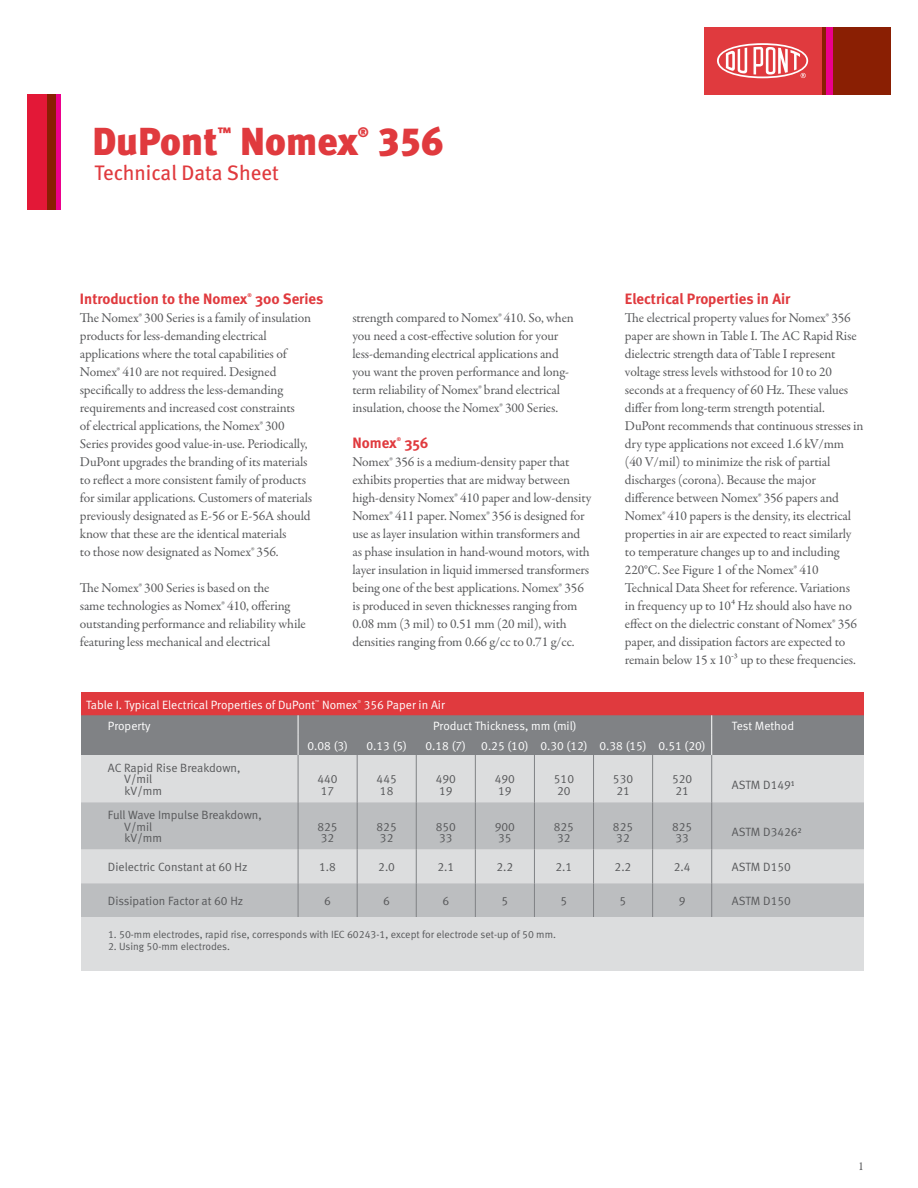
<style>
.page{position:relative;width:918px;height:1188px;background:#fff}
.page>*{position:absolute;margin:0;border:0;box-sizing:border-box;transform-origin:0 0}
.t1{font:39px "Meta Black LF";color:#e03a3e}
.t2{font:21px "Meta Book LF";color:#e03a3e}
.t3{font:700 15px "Meta";color:#e03a3e}
.t4{font:13.65px "Meta Black LF";color:#e03a3e}
.t5{font:13.5px/18px "Garamond Premr Pro";letter-spacing:-.01em;color:#58595b}
.t6{font:12px/11.4px "Meta Normal LF";color:#58595b}
.t7{font:12px "Meta Normal LF";color:#fff}
.t8{font:12px "Garamond Premr Pro";color:#58595b}
.t9{font:10.5px "Meta Normal LF";color:#58595b}
.t10{font:700 5.25px "Meta";color:#e03a3e}
.t11{font:4.2px "Meta Normal LF";color:#fff}
</style>
<div class="page">
<div style="left:81px;top:692px;width:783px;height:23px;background:#e03a3e"></div>
<div style="left:81px;top:755px;width:783px;height:216px;background:#dcddde"></div>
<svg style="left:81px;top:802px;width:783px;height:115px;background:#c5c7c8"></svg>
<div style="left:81px;top:715px;width:783px;height:40px;background:#808285"></div>
<hr style="left:298px;top:755px;width:1px;height:47px;background:#808285">
<hr style="left:357px;top:755px;width:1px;height:47px;background:#808285">
<hr style="left:416px;top:755px;width:1px;height:47px;background:#808285">
<hr style="left:475px;top:755px;width:1px;height:47px;background:#808285">
<hr style="left:534px;top:755px;width:1px;height:47px;background:#808285">
<hr style="left:593px;top:755px;width:1px;height:47px;background:#808285">
<hr style="left:652px;top:755px;width:1px;height:47px;background:#808285">
<hr style="left:711px;top:755px;width:1px;height:47px;background:#808285">
<hr style="left:298px;top:802px;width:1px;height:48px;background:#808285">
<hr style="left:357px;top:802px;width:1px;height:48px;background:#808285">
<hr style="left:416px;top:802px;width:1px;height:48px;background:#808285">
<hr style="left:475px;top:802px;width:1px;height:48px;background:#808285">
<hr style="left:534px;top:802px;width:1px;height:48px;background:#808285">
<hr style="left:593px;top:802px;width:1px;height:48px;background:#808285">
<hr style="left:652px;top:802px;width:1px;height:48px;background:#808285">
<hr style="left:711px;top:802px;width:1px;height:48px;background:#808285">
<hr style="left:298px;top:850px;width:1px;height:33px;background:#808285">
<hr style="left:357px;top:850px;width:1px;height:33px;background:#808285">
<hr style="left:416px;top:850px;width:1px;height:33px;background:#808285">
<hr style="left:475px;top:850px;width:1px;height:33px;background:#808285">
<hr style="left:534px;top:850px;width:1px;height:33px;background:#808285">
<hr style="left:593px;top:850px;width:1px;height:33px;background:#808285">
<hr style="left:652px;top:850px;width:1px;height:33px;background:#808285">
<hr style="left:711px;top:850px;width:1px;height:33px;background:#808285">
<hr style="left:298px;top:883px;width:1px;height:34px;background:#808285">
<hr style="left:357px;top:883px;width:1px;height:34px;background:#808285">
<hr style="left:416px;top:883px;width:1px;height:34px;background:#808285">
<hr style="left:475px;top:883px;width:1px;height:34px;background:#808285">
<hr style="left:534px;top:883px;width:1px;height:34px;background:#808285">
<hr style="left:593px;top:883px;width:1px;height:34px;background:#808285">
<hr style="left:652px;top:883px;width:1px;height:34px;background:#808285">
<hr style="left:711px;top:883px;width:1px;height:34px;background:#808285">
<div style="left:821px;top:27px;width:70px;height:67px;background:#8a1f03"></div>
<div style="left:704px;top:27px;width:117px;height:67px;background:#e03a3e"></div>
<svg style="left:717px;top:43px;width:91px;height:35px"></svg>
<div style="left:827px;top:27px;width:6px;height:67px;background:#ec008c"></div>
<div style="left:56px;top:95px;width:5px;height:115px;background:#ec008c"></div>
<div style="left:46px;top:95px;width:10px;height:115px;background:#8a1f03"></div>
<div style="left:27px;top:95px;width:19px;height:115px;background:#e31837"></div>
<h1 class="t1" style="left:92px;top:118px;width:127px">DuPont</h1>
<p class="t4" style="left:218px;top:124px;width:15px">™</p>
<h1 class="t1" style="left:240px;top:118px;width:119px">Nomex</h1>
<p class="t4" style="left:358px;top:124px;width:12px">®</p>
<h1 class="t1" style="left:378px;top:118px;width:67px">356</h1>
<h2 class="t2" style="left:95px;top:161px;width:186px">Technical Data Sheet</h2>
<p class="t3" style="left:80px;top:290px;width:169px">Introduction to the Nomex</p>
<p class="t10" style="left:247px;top:293px;width:6px">®</p>
<p class="t3" style="left:255px;top:290px;width:70px">300 Series</p>
<p class="t5" style="left:80px;top:309px;width:234px">The Nomex® 300 Series is a family of insulation products for less-demanding electrical applications where the total capabilities of Nomex® 410 are not required. Designed specifically to address the less-demanding requirements and increased cost constraints<br>of electrical applications, the Nomex® 300<br>Series provides good value-in-use. Periodically, DuPont upgrades the branding of its materials to reflect a more consistent family of products for similar applications. Customers of materials previously designated as E-56 or E-56A should know that these are the identical materials<br>to those now designated as Nomex® 356.</p>
<p class="t5" style="left:80px;top:579px;width:227px">The Nomex® 300 Series is based on the<br>same technologies as Nomex® 410, offering outstanding performance and reliability while featuring less mechanical and electrical</p>
<p class="t5" style="left:352px;top:309px;width:223px">strength compared to Nomex® 410. So, when you need a cost-effective solution for your less-demanding electrical applications and you want the proven performance and long&shy;term reliability of Nomex® brand electrical insulation, choose the Nomex® 300 Series.</p>
<p class="t3" style="left:352px;top:434px;width:46px">Nomex</p>
<p class="t10" style="left:397px;top:437px;width:6px">®</p>
<p class="t3" style="left:404px;top:434px;width:26px">356</p>
<p class="t5" style="left:352px;top:453px;width:240px">Nomex® 356 is a medium-density paper that exhibits properties that are midway between high-density Nomex® 410 paper and low-density Nomex® 411 paper. Nomex® 356 is designed for use as layer insulation within transformers and as phase insulation in hand-wound motors, with layer insulation in liquid immersed transformers being one of the best applications. Nomex® 356 is produced in seven thicknesses ranging from 0.08 mm (3 mil) to 0.51 mm (20 mil), with densities ranging from 0.66 g/cc to 0.71 g/cc.</p>
<p class="t3" style="left:625px;top:290px;width:167px">Electrical Properties in Air</p>
<p class="t5" style="left:625px;top:309px;width:240px">The electrical property values for Nomex® 356 paper are shown in Table I. The AC Rapid Rise dielectric strength data of Table I represent voltage stress levels withstood for 10 to 20 seconds at a frequency of 60 Hz. These values differ from long-term strength potential.<br>DuPont recommends that continuous stresses in dry type applications not exceed 1.6 kV/mm (40 V/mil) to minimize the risk of partial discharges (corona). Because the major difference between Nomex® 356 papers and Nomex® 410 papers is the density, its electrical properties in air are expected to react similarly to temperature changes up to and including 220°C. See Figure 1 of the Nomex® 410<br>Technical Data Sheet for reference. Variations in frequency up to 10⁴ Hz should also have no effect on the dielectric constant of Nomex® 356 paper, and dissipation factors are expected to remain below 15 x 10-³ up to these frequencies.</p>
<p class="t7" style="left:86px;top:697px;width:231px">Table I. Typical Electrical Properties of DuPont</p>
<p class="t11" style="left:315px;top:699px;width:6px">™</p>
<p class="t7" style="left:322px;top:697px;width:37px">Nomex</p>
<p class="t11" style="left:357px;top:699px;width:5px">®</p>
<p class="t7" style="left:364px;top:697px;width:83px">356 Paper in Air</p>
<p class="t7" style="left:108px;top:719px;width:44px">Property</p>
<p class="t7" style="left:433px;top:719px;width:145px">Product Thickness, mm (mil)</p>
<p class="t7" style="left:732px;top:719px;width:64px">Test Method</p>
<p class="t7" style="left:308px;top:738px;width:42px">0.08 (3)</p>
<p class="t7" style="left:366px;top:738px;width:42px">0.13 (5)</p>
<p class="t7" style="left:426px;top:738px;width:42px">0.18 (7)</p>
<p class="t7" style="left:481px;top:738px;width:226px">0.25 (10) 0.30 (12) 0.38 (15) 0.51 (20)</p>
<p class="t6" style="left:124px;top:762px;width:118px;text-indent:-16px">AC Rapid Rise Breakdown,<br>V/mil<br>kV/mm</p>
<p class="t6" style="left:318px;top:773px;width:22px">440<br>17</p>
<p class="t6" style="left:377px;top:773px;width:22px">445<br>18</p>
<p class="t6" style="left:436px;top:773px;width:22px">490<br>19</p>
<p class="t6" style="left:495px;top:773px;width:22px">490<br>19</p>
<p class="t6" style="left:554px;top:773px;width:22px">510<br>20</p>
<p class="t6" style="left:613px;top:773px;width:22px">530<br>21</p>
<p class="t6" style="left:672px;top:773px;width:22px">520<br>21</p>
<p class="t6" style="left:732px;top:779px;width:64px">ASTM D149¹</p>
<p class="t6" style="left:124px;top:809px;width:139px;text-indent:-16px">Full Wave Impulse Breakdown,<br>V/mil<br>kV/mm</p>
<p class="t6" style="left:318px;top:821px;width:22px">825<br>32</p>
<p class="t6" style="left:377px;top:821px;width:22px">825<br>32</p>
<p class="t6" style="left:436px;top:821px;width:22px">850<br>33</p>
<p class="t6" style="left:495px;top:821px;width:22px">900<br>35</p>
<p class="t6" style="left:554px;top:821px;width:22px">825<br>32</p>
<p class="t6" style="left:613px;top:821px;width:22px">825<br>32</p>
<p class="t6" style="left:672px;top:821px;width:22px">825<br>33</p>
<p class="t6" style="left:732px;top:826px;width:71px">ASTM D3426²</p>
<p class="t6" style="left:108px;top:861px;width:141px">Dielectric Constant at 60 Hz</p>
<p class="t6" style="left:319px;top:861px;width:18px">1.8</p>
<p class="t6" style="left:378px;top:861px;width:18px">2.0</p>
<p class="t6" style="left:437px;top:861px;width:18px">2.1</p>
<p class="t6" style="left:496px;top:861px;width:18px">2.2</p>
<p class="t6" style="left:556px;top:861px;width:18px">2.1</p>
<p class="t6" style="left:615px;top:861px;width:18px">2.2</p>
<p class="t6" style="left:674px;top:861px;width:18px">2.4</p>
<p class="t6" style="left:732px;top:861px;width:60px">ASTM D150</p>
<p class="t6" style="left:108px;top:895px;width:137px">Dissipation Factor at 60 Hz</p>
<p class="t6" style="left:324px;top:895px;width:8px">6</p>
<p class="t6" style="left:383px;top:895px;width:8px">6</p>
<p class="t6" style="left:442px;top:895px;width:8px">6</p>
<p class="t6" style="left:501px;top:895px;width:8px">5</p>
<p class="t6" style="left:561px;top:895px;width:8px">5</p>
<p class="t6" style="left:620px;top:895px;width:8px">5</p>
<p class="t6" style="left:679px;top:895px;width:8px">9</p>
<p class="t6" style="left:732px;top:895px;width:60px">ASTM D150</p>
<p class="t9" style="left:108px;top:929px;width:450px">1. 50-mm electrodes, rapid rise, corresponds with IEC 60243-1, except for electrode set-up of 50 mm.</p>
<p class="t9" style="left:108px;top:941px;width:124px">2. Using 50-mm electrodes.</p>
<p class="t8" style="left:858px;top:1159px;width:7px">1</p>
</div>
